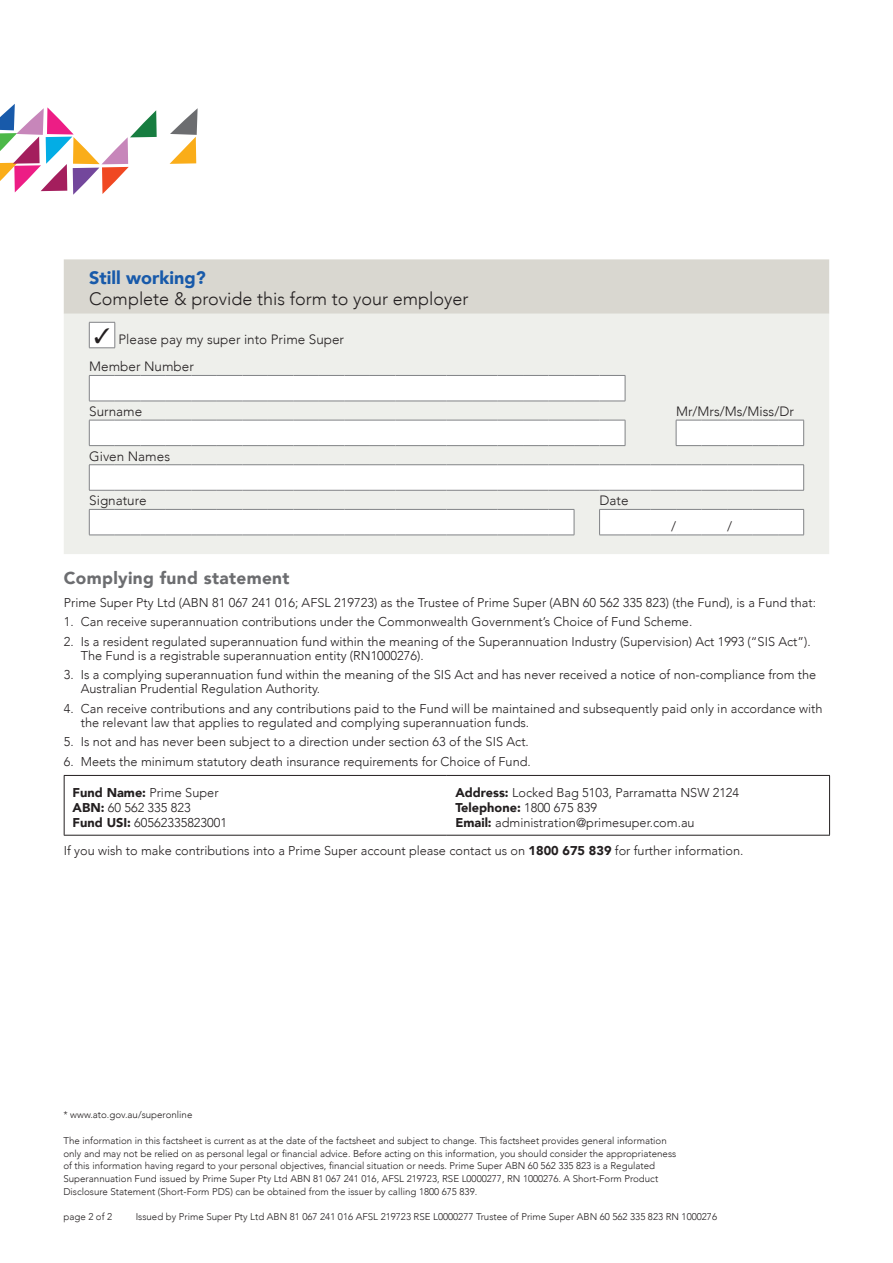
<style>
.page{position:relative;width:893px;height:1263px;background:#fff}
.page>*{position:absolute;margin:0;border:0;box-sizing:border-box;transform-origin:0 0}
.t1{font:300 18px "Avenir";color:#231f20}
.t2{font:900 18px "Avenir";color:#185aaa}
.t3{font:900 17.25px "Avenir";letter-spacing:.02em;color:#6c6d70}
.t4{font:300 13.5px/27.6px "Avenir";color:#231f20}
.t5{font:300 12.75px/15px "Avenir";color:#231f20}
.t6{font:300 9.75px/12.8px "Avenir";color:#231f20}
.s1{font-weight:900}
</style>
<div class="page">
<svg style="left:0;top:104px;width:157px;height:91px"></svg>
<svg style="left:170px;top:108px;width:28px;height:56px"></svg>
<div style="left:64px;top:259px;width:765px;height:55px;background:#d9d7d0"></div>
<div style="left:64px;top:314px;width:765px;height:240px;background:#eeefeb"></div>
<div style="left:89px;top:322px;width:715px;height:213px;background:#eeefeb"></div>
<svg style="left:89px;top:322px;width:27px;height:27px"></svg>
<svg style="left:676px;top:420px;width:128px;height:26px"></svg>
<svg style="left:89px;top:375px;width:537px;height:71px"></svg>
<svg style="left:89px;top:464px;width:715px;height:27px"></svg>
<svg style="left:599px;top:509px;width:205px;height:27px"></svg>
<svg style="left:89px;top:509px;width:486px;height:27px"></svg>
<hr style="left:64px;top:775px;width:383px;height:1px;background:#231f20">
<hr style="left:64px;top:776px;width:1px;height:59px;background:#231f20">
<hr style="left:447px;top:775px;width:383px;height:1px;background:#231f20">
<hr style="left:829px;top:776px;width:1px;height:59px;background:#231f20">
<hr style="left:64px;top:835px;width:383px;height:1px;background:#231f20">
<hr style="left:447px;top:835px;width:383px;height:1px;background:#231f20">
<h1 class="t2" style="left:89px;top:262px;width:118px">Still working?</h1>
<h1 class="t1" style="left:89px;top:288px;width:381px">Complete &amp; provide this form to your employer</h1>
<p class="t4" style="left:89px;top:325px;width:256px;text-indent:5px">✓ Please pay my super into Prime Super<br>Member Number</p>
<p class="t4" style="left:89px;top:397px;width:55px">Surname</p>
<p class="t4" style="left:676px;top:397px;width:119px">Mr/Mrs/Ms/Miss/Dr</p>
<p class="t4" style="left:89px;top:442px;width:82px">Given Names</p>
<p class="t4" style="left:89px;top:487px;width:59px">Signature</p>
<p class="t4" style="left:600px;top:487px;width:31px">Date</p>
<p class="t4" style="left:671px;top:512px;width:6px">/</p>
<p class="t4" style="left:727px;top:512px;width:6px">/</p>
<h2 class="t3" style="left:64px;top:563px;width:227px">Complying fund statement</h2>
<p class="t5" style="left:64px;top:595px;width:754px">Prime Super Pty Ltd (ABN 81 067 241 016; AFSL 219723) as the Trustee of Prime Super (ABN 60 562 335 823) (the Fund), is a Fund that:</p>
<p class="t5" style="left:64px;top:614px;width:630px">1. Can receive superannuation contributions under the Commonwealth Government’s Choice of Fund Scheme.</p>
<p class="t5" style="left:81px;top:634px;width:731px;line-height:14.2px;text-indent:-17px">2. Is a resident regulated superannuation fund within the meaning of the Superannuation Industry (Supervision) Act 1993 (“SIS Act”).<br>The Fund is a registrable superannuation entity (RN1000276).</p>
<p class="t5" style="left:81px;top:668px;width:737px;line-height:14.2px;text-indent:-17px">3. Is a complying superannuation fund within the meaning of the SIS Act and has never received a notice of non-compliance from the<br>Australian Prudential Regulation Authority.</p>
<p class="t5" style="left:81px;top:701px;width:743px;line-height:14.2px;text-indent:-17px">4. Can receive contributions and any contributions paid to the Fund will be maintained and subsequently paid only in accordance with the relevant law that applies to regulated and complying superannuation funds.</p>
<p class="t5" style="left:64px;top:734px;width:467px">5. Is not and has never been subject to a direction under section 63 of the SIS Act.</p>
<p class="t5" style="left:64px;top:754px;width:469px">6. Meets the minimum statutory death insurance requirements for Choice of Fund.</p>
<p class="t5" style="left:73px;top:785px;width:156px"><span class="s1">Fund Name:</span> Prime Super<br><span class="s1">ABN:</span> 60 562 335 823<br><span class="s1">Fund USI:</span> 60562335823001</p>
<p class="t5" style="left:455px;top:785px;width:285px"><span class="s1">Address:</span> Locked Bag 5103, Parramatta NSW 2124<br><span class="s1">Telephone:</span> 1800 675 839<br><span class="s1">Email:</span> administration@primesuper.com.au</p>
<p class="t5" style="left:64px;top:843px;width:681px">If you wish to make contributions into a Prime Super account please contact us on <span class="s1">1800 675 839</span> for further information.</p>
<p class="t6" style="left:63px;top:1109px;width:131px">* www.ato.gov.au/superonline</p>
<p class="t6" style="left:63px;top:1134px;width:614px">The information in this factsheet is current as at the date of the factsheet and subject to change. This factsheet provides general information only and may not be relied on as personal legal or financial advice. Before acting on this information, you should consider the appropriateness of this information having regard to your personal objectives, financial situation or needs. Prime Super ABN 60 562 335 823 is a Regulated Superannuation Fund issued by Prime Super Pty Ltd ABN 81 067 241 016, AFSL 219723, RSE L0000277, RN 1000276. A Short-Form Product Disclosure Statement (Short-Form PDS) can be obtained from the issuer by calling 1800 675 839.</p>
<p class="t6" style="left:63px;top:1211px;width:50px">page 2 of 2</p>
<p class="t6" style="left:136px;top:1211px;width:583px">Issued by Prime Super Pty Ltd ABN 81 067 241 016 AFSL 219723 RSE L0000277 Trustee of Prime Super ABN 60 562 335 823 RN 1000276</p>
</div>
